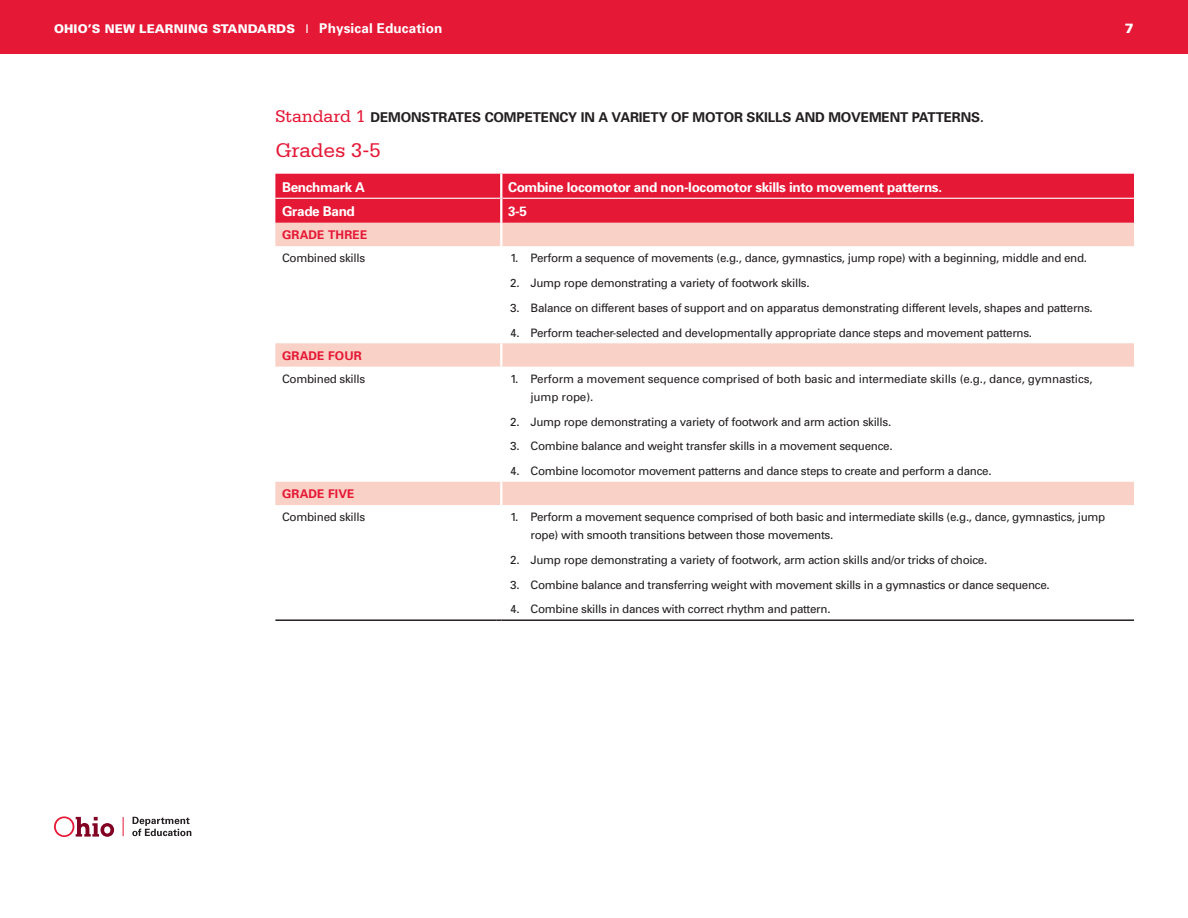
<style>
.page{position:relative;width:1188px;height:918px;background:#fff}
.page>*{position:absolute;margin:0;border:0;box-sizing:border-box;transform-origin:0 0}
.BHD{font:21px "Serifa";letter-spacing:-.01em;color:#e51836}
.BOD_w_space{font:700 13.5px "Univers";letter-spacing:-.025em;color:#fff}
.AHD{font:700 13.5px "Univers";letter-spacing:-.01em;color:#231f20}
.t1{font:900 13.5px "Univers LT Std";color:#fff}
.t2{font:900 12px "Univers LT Std";letter-spacing:.01em;color:#fff}
.COLUMN_BHD{font:700 12px "Univers";letter-spacing:.01em;color:#e51836}
.NUMBER{font:11.7px/18px "Univers";letter-spacing:-.025em;color:#231f20}
.s1{font-family:"Univers";font-weight:400}
.s2{font-family:"Univers";font-weight:700;font-size:13.5px}
.s3{font-family:"Serifa";font-weight:400;font-size:18px;color:#e51836}
</style>
<div class="page">
<div style="left:0;top:0;width:1188px;height:54px;background:#e51836"></div>
<svg style="left:54px;top:816px;width:60px;height:21px"></svg>
<svg style="left:123px;top:817px;width:1px;height:19px"></svg>
<svg style="left:132px;top:817px;width:59px;height:19px"></svg>
<svg style="left:275px;top:223px;width:859px;height:282px"></svg>
<hr style="left:496px;top:246px;width:2px;height:97px;background:#fff">
<hr style="left:496px;top:367px;width:2px;height:115px;background:#fff">
<div style="left:275px;top:174px;width:859px;height:49px;background:#e51836"></div>
<hr style="left:502px;top:198px;width:632px;height:1px;background:#fff">
<hr style="left:500px;top:174px;width:2px;height:24px;background:#fff">
<hr style="left:500px;top:198px;width:2px;height:25px;background:#fff">
<hr style="left:500px;top:223px;width:2px;height:23px;background:#fff">
<hr style="left:500px;top:343px;width:2px;height:24px;background:#fff">
<hr style="left:500px;top:482px;width:2px;height:23px;background:#fff">
<hr style="left:275px;top:619px;width:222px;height:2px;background:#231f20">
<hr style="left:501px;top:619px;width:633px;height:2px;background:#231f20">
<p class="t2" style="left:54px;top:21px;width:390px">OHIO’S NEW LEARNING STANDARDS <span class="s1">I</span> <span class="s2">Physical Education</span></p>
<p class="t1" style="left:1125px;top:20px;width:11px">7</p>
<p class="AHD" style="left:275px;top:109px;width:710px"><span class="s3">Standard 1</span> DEMONSTRATES COMPETENCY IN A VARIETY OF MOTOR SKILLS AND MOVEMENT PATTERNS.</p>
<p class="BHD" style="left:275px;top:138px;width:107px">Grades 3-5</p>
<p class="BOD_w_space" style="left:282px;top:178px;width:84px">Benchmark A</p>
<p class="BOD_w_space" style="left:508px;top:178px;width:436px">Combine locomotor and non-locomotor skills into movement patterns.</p>
<p class="BOD_w_space" style="left:282px;top:203px;width:74px">Grade Band</p>
<p class="BOD_w_space" style="left:508px;top:203px;width:20px">3-5</p>
<p class="COLUMN_BHD" style="left:282px;top:227px;width:87px">GRADE THREE</p>
<p class="NUMBER" style="left:282px;top:249px;width:85px">Combined skills</p>
<p class="NUMBER" style="left:510px;top:249px;width:578px">1. Perform a sequence of movements (e.g., dance, gymnastics, jump rope) with a beginning, middle and end.</p>
<p class="NUMBER" style="left:510px;top:274px;width:301px">2. Jump rope demonstrating a variety of footwork skills.</p>
<p class="NUMBER" style="left:510px;top:298px;width:584px">3. Balance on different bases of support and on apparatus demonstrating different levels, shapes and patterns.</p>
<p class="NUMBER" style="left:510px;top:323px;width:523px">4. Perform teacher-selected and developmentally appropriate dance steps and movement patterns.</p>
<p class="COLUMN_BHD" style="left:282px;top:348px;width:81px">GRADE FOUR</p>
<p class="NUMBER" style="left:282px;top:369px;width:85px">Combined skills</p>
<p class="NUMBER" style="left:531px;top:369px;width:564px;text-indent:-20px">1. Perform a movement sequence comprised of both basic and intermediate skills (e.g., dance, gymnastics, jump rope).</p>
<p class="NUMBER" style="left:510px;top:412px;width:382px">2. Jump rope demonstrating a variety of footwork and arm action skills.</p>
<p class="NUMBER" style="left:510px;top:437px;width:384px">3. Combine balance and weight transfer skills in a movement sequence.</p>
<p class="NUMBER" style="left:510px;top:462px;width:483px">4. Combine locomotor movement patterns and dance steps to create and perform a dance.</p>
<p class="COLUMN_BHD" style="left:282px;top:486px;width:74px">GRADE FIVE</p>
<p class="NUMBER" style="left:282px;top:508px;width:85px">Combined skills</p>
<p class="NUMBER" style="left:531px;top:508px;width:576px;text-indent:-20px">1. Perform a movement sequence comprised of both basic and intermediate skills (e.g., dance, gymnastics, jump rope) with smooth transitions between those movements.</p>
<p class="NUMBER" style="left:510px;top:551px;width:479px">2. Jump rope demonstrating a variety of footwork, arm action skills and/or tricks of choice.</p>
<p class="NUMBER" style="left:510px;top:575px;width:541px">3. Combine balance and transferring weight with movement skills in a gymnastics or dance sequence.</p>
<p class="NUMBER" style="left:510px;top:600px;width:322px">4. Combine skills in dances with correct rhythm and pattern.</p>
</div>
